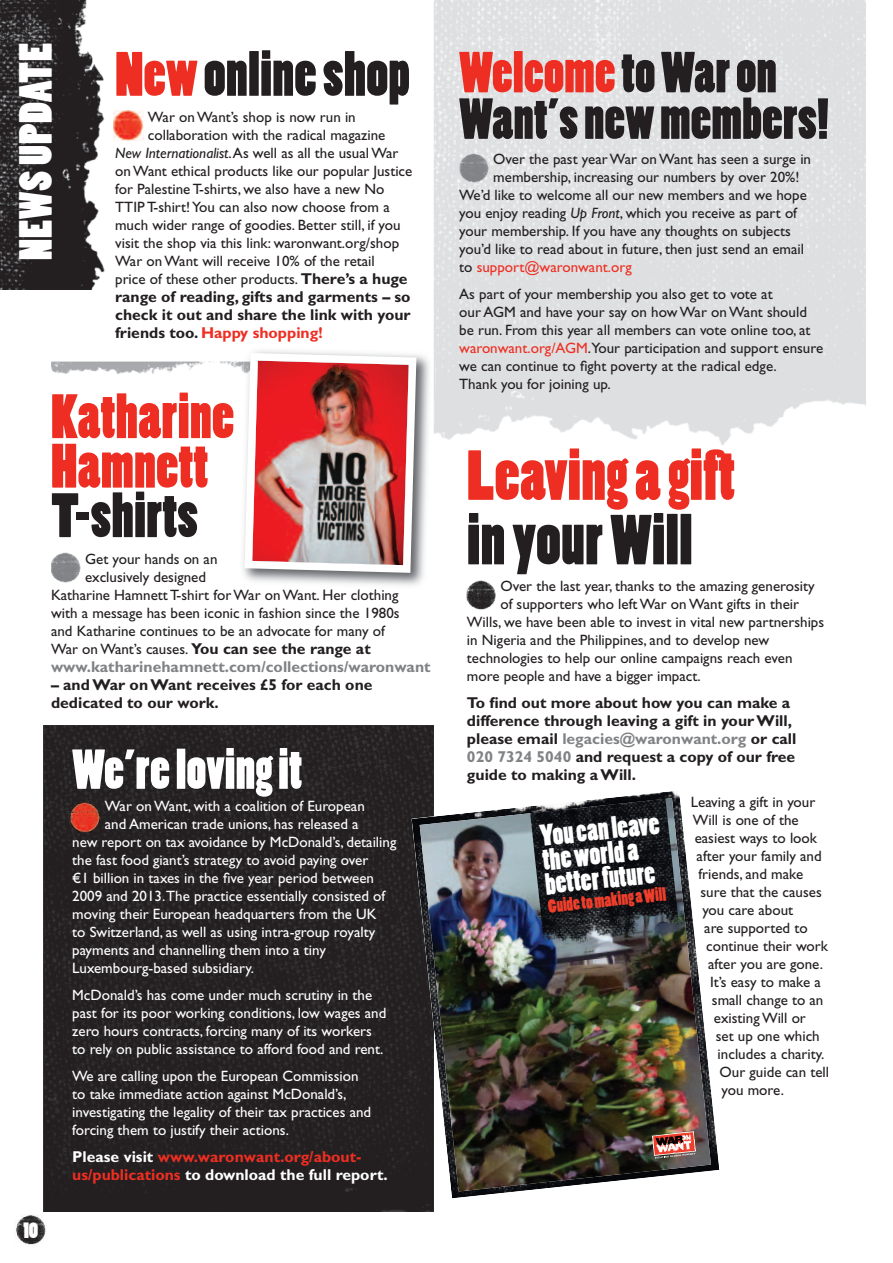
<style>
.page{position:relative;width:893px;height:1263px;background:#fff}
.page>*{position:absolute;margin:0;border:0;box-sizing:border-box;transform-origin:0 0}
.t1{font:66px "Poplar Std";letter-spacing:.005em;color:#ee2e22}
.t2{font:66px "Poplar Std";letter-spacing:.005em;color:#231f20}
.t3{font:58.5px "Poplar Std";letter-spacing:.005em;color:#231f20}
.t4{font:58.5px/49.5px "Poplar Std";letter-spacing:.005em;color:#ee2e22}
.t5{font:54px/46.5px "Poplar Std";letter-spacing:.005em;color:#231f20}
.t6{font:52.5px "Poplar Std";letter-spacing:.005em;color:#fff}
.t7{font:43.5px "Poplar Std";letter-spacing:.02em;color:#fff}
.t8{font:28.35px/24.3px "Poplar Std";color:#fff}
.t9{font:21px "Poplar Std";color:#fff}
.t10{font:17.85px "Poplar Std";color:#ef3e2b}
.t11{font:700 15.75px/18px "Gill Sans Std";color:#231f20}
.t12{font:700 15.75px/18px "Gill Sans Std";color:#808285}
.t13{font:700 15.75px/18px "Gill Sans Std";color:#ee2e22}
.t14{font:15px/18px "Gill Sans Std";color:#231f20}
.t15{font:15px/18px "Gill Sans Std";color:#fff}
.t16{font:15px "Gill Sans Std";color:#ee2e22}
.s1{color:#ee2e22}
.s2{font-style:italic}
.s3{font-weight:700;font-size:15.75px}
.s4{color:#231f20}
.s5{font-weight:400;font-size:15px;color:#231f20}
.s6{color:#808285}
.s7{color:#fff}
</style>
<div class="page">
<img style="left:434px;top:0;width:432px;height:445px">
<img style="left:15px;top:1214px;width:31px;height:31px">
<img style="left:0;top:0;width:105px;height:289px">
<img style="left:44px;top:725px;width:390px;height:487px">
<img style="left:51px;top:362px;width:186px;height:12px">
<img style="left:459px;top:153px;width:30px;height:30px">
<img style="left:114px;top:111px;width:30px;height:30px">
<img style="left:51px;top:553px;width:30px;height:30px">
<img style="left:237px;top:355px;width:192px;height:237px">
<img style="left:434px;top:351px;width:2px;height:87px">
<img style="left:241px;top:350px;width:179px;height:227px">
<img style="left:466px;top:580px;width:30px;height:30px">
<img style="left:412px;top:790px;width:307px;height:408px">
<img style="left:71px;top:802px;width:30px;height:30px">
<h3 class="t7" style="left:19px;top:260px;width:219px;rotate:-90deg">NEWSUPDATE</h3>
<h3 class="t5" style="left:459px;top:52px;width:371px"><span class="s1">Welcome</span>toWaron<br>Want’snewmembers!</h3>
<h2 class="t3" style="left:115px;top:51px;width:296px"><span class="s1">New</span>onlineshop</h2>
<p class="t14" style="left:148px;top:110px;width:209px">War onWant’s shop is now run in</p>
<p class="t14" style="left:148px;top:128px;width:239px">collaboration with the radical magazine</p>
<p class="t14" style="left:115px;top:146px;width:285px"><span class="s2">New Internationalist</span>.As well as all the usualWar</p>
<p class="t14" style="left:115px;top:164px;width:299px">onWant ethical products like our popular Justice</p>
<p class="t14" style="left:115px;top:182px;width:271px">for Palestine T-shirts, we also have a new No</p>
<p class="t14" style="left:115px;top:200px;width:276px">TTIP T-shirt!You can also now choose from a</p>
<p class="t14" style="left:115px;top:218px;width:287px">much wider range of goodies. Better still, if you</p>
<p class="t14" style="left:115px;top:236px;width:285px">visit the shop via this link: waronwant.org/shop</p>
<p class="t14" style="left:115px;top:254px;width:261px">War onWant will receive 10% of the retail</p>
<p class="t14" style="left:115px;top:272px;width:294px">price of these other products. <span class="s3">There’s a huge</span></p>
<p class="t11" style="left:115px;top:289px;width:297px;text-align:justify">range of reading, gifts and garments – so check it out and share the link with your friends too. <span class="s1">Happy shopping!</span></p>
<p class="t14" style="left:493px;top:151px;width:319px">Over the past yearWar onWant has seen a surge in</p>
<p class="t14" style="left:493px;top:169px;width:308px">membership, increasing our numbers by over 20%!</p>
<p class="t14" style="left:459px;top:187px;width:349px">We’d like to welcome all our new members and we hope</p>
<p class="t14" style="left:459px;top:205px;width:339px">you enjoy reading <span class="s2">Up Front</span>, which you receive as part of</p>
<p class="t14" style="left:459px;top:223px;width:333px">your membership. If you have any thoughts on subjects</p>
<p class="t14" style="left:459px;top:241px;width:346px">you’d like to read about in future, then just send an email</p>
<p class="t16" style="left:459px;top:261px;width:174px"><span class="s4">to</span> support@waronwant.org</p>
<p class="t14" style="left:459px;top:286px;width:366px">As part of your membership you also get to vote at<br>our AGM and have your say on howWar onWant should be run. From this year all members can vote online too, at <span class="s1">waronwant.org/AGM</span>.Your participation and support ensure we can continue to fight poverty at the radical edge.<br>Thank you for joining up.</p>
<h2 class="t4" style="left:51px;top:395px;width:185px">Katharine<br>Hamnett</h2>
<h2 class="t3" style="left:51px;top:492px;width:148px">T-shirts</h2>
<p class="t14" style="left:85px;top:551px;width:134px">Get your hands on an</p>
<p class="t14" style="left:85px;top:569px;width:123px">exclusively designed</p>
<p class="t14" style="left:51px;top:587px;width:349px">Katharine Hamnett T-shirt forWar onWant. Her clothing</p>
<p class="t14" style="left:51px;top:605px;width:350px">with a message has been iconic in fashion since the 1980s</p>
<p class="t14" style="left:51px;top:623px;width:335px">and Katharine continues to be an advocate for many of</p>
<p class="t12" style="left:51px;top:641px;width:381px"><span class="s5">War onWant’s causes.</span> <span class="s4">You can see the range at </span>www.katharinehamnett.com/collections/waronwant</p>
<p class="t11" style="left:51px;top:677px;width:323px">– andWar onWant receives £5 for each one dedicated to our work.</p>
<h1 class="t1" style="left:467px;top:449px;width:270px">Leavingagift</h1>
<h1 class="t2" style="left:467px;top:514px;width:227px">inyourWill</h1>
<p class="t14" style="left:500px;top:578px;width:316px">Over the last year, thanks to the amazing generosity</p>
<p class="t14" style="left:500px;top:596px;width:300px">of supporters who leftWar onWant gifts in their</p>
<p class="t14" style="left:467px;top:614px;width:359px">Wills, we have been able to invest in vital new partnerships</p>
<p class="t14" style="left:467px;top:632px;width:304px">in Nigeria and the Philippines, and to develop new</p>
<p class="t14" style="left:467px;top:650px;width:327px">technologies to help our online campaigns reach even</p>
<p class="t14" style="left:467px;top:668px;width:235px">more people and have a bigger impact.</p>
<p class="t11" style="left:467px;top:695px;width:331px">To find out more about how you can make a difference through leaving a gift in yourWill, please email <span class="s6">legacies@waronwant.org</span> or call <span class="s6">020 7324 5040</span> and request a copy of our free guide to making aWill.</p>
<p class="t14" style="left:691px;top:794px;width:126px">Leaving a gift in your</p>
<p class="t14" style="left:693px;top:812px;width:107px">Will is one of the</p>
<p class="t14" style="left:695px;top:830px;width:124px">easiest ways to look</p>
<p class="t14" style="left:697px;top:848px;width:127px">after your family and</p>
<p class="t14" style="left:698px;top:866px;width:106px">friends, and make</p>
<p class="t14" style="left:700px;top:884px;width:123px">sure that the causes</p>
<p class="t14" style="left:702px;top:902px;width:92px">you care about</p>
<p class="t14" style="left:704px;top:920px;width:105px">are supported to</p>
<p class="t14" style="left:706px;top:938px;width:123px">continue their work</p>
<p class="t14" style="left:708px;top:956px;width:116px">after you are gone.</p>
<p class="t14" style="left:710px;top:974px;width:112px">It’s easy to make a</p>
<p class="t14" style="left:712px;top:992px;width:113px">small change to an</p>
<p class="t14" style="left:714px;top:1010px;width:94px">existingWill or</p>
<p class="t14" style="left:716px;top:1028px;width:106px">set up one which</p>
<p class="t14" style="left:718px;top:1046px;width:108px">includes a charity.</p>
<p class="t14" style="left:719px;top:1064px;width:111px">Our guide can tell</p>
<p class="t14" style="left:721px;top:1082px;width:64px">you more.</p>
<h3 class="t6" style="left:72px;top:749px;width:231px">We’relovingit</h3>
<p class="t15" style="left:105px;top:798px;width:261px">War onWant, with a coalition of European</p>
<p class="t15" style="left:105px;top:816px;width:255px">and American trade unions, has released a</p>
<p class="t15" style="left:72px;top:834px;width:326px">new report on tax avoidance by McDonald’s, detailing</p>
<p class="t15" style="left:72px;top:852px;width:298px">the fast food giant’s strategy to avoid paying over</p>
<p class="t15" style="left:72px;top:870px;width:303px">€1 billion in taxes in the five year period between</p>
<p class="t15" style="left:72px;top:888px;width:314px">2009 and 2013.The practice essentially consisted of</p>
<p class="t15" style="left:72px;top:906px;width:306px">moving their European headquarters from the UK</p>
<p class="t15" style="left:72px;top:924px;width:305px">to Switzerland, as well as using intra-group royalty</p>
<p class="t15" style="left:72px;top:942px;width:255px">payments and channelling them into a tiny</p>
<p class="t15" style="left:72px;top:960px;width:184px">Luxembourg-based subsidiary.</p>
<p class="t15" style="left:72px;top:987px;width:316px">McDonald’s has come under much scrutiny in the past for its poor working conditions, low wages and zero hours contracts, forcing many of its workers to rely on public assistance to afford food and rent.</p>
<p class="t15" style="left:72px;top:1068px;width:300px">We are calling upon the European Commission to take immediate action against McDonald’s, investigating the legality of their tax practices and forcing them to justify their actions.</p>
<p class="t13" style="left:72px;top:1149px;width:317px"><span class="s7">Please visit</span> www.waronwant.org/about&shy;us/publications <span class="s7">to download the full report.</span></p>
<h3 class="t8" style="left:539px;top:825px;width:121px;rotate:-6deg">Youcanleave theworlda betterfuture</h3>
<p class="t10" style="left:547px;top:899px;width:120px;rotate:-6deg">GuidetomakingaWill</p>
<h3 class="t9" style="left:23px;top:1221px;width:16px">10</h3>
</div>
